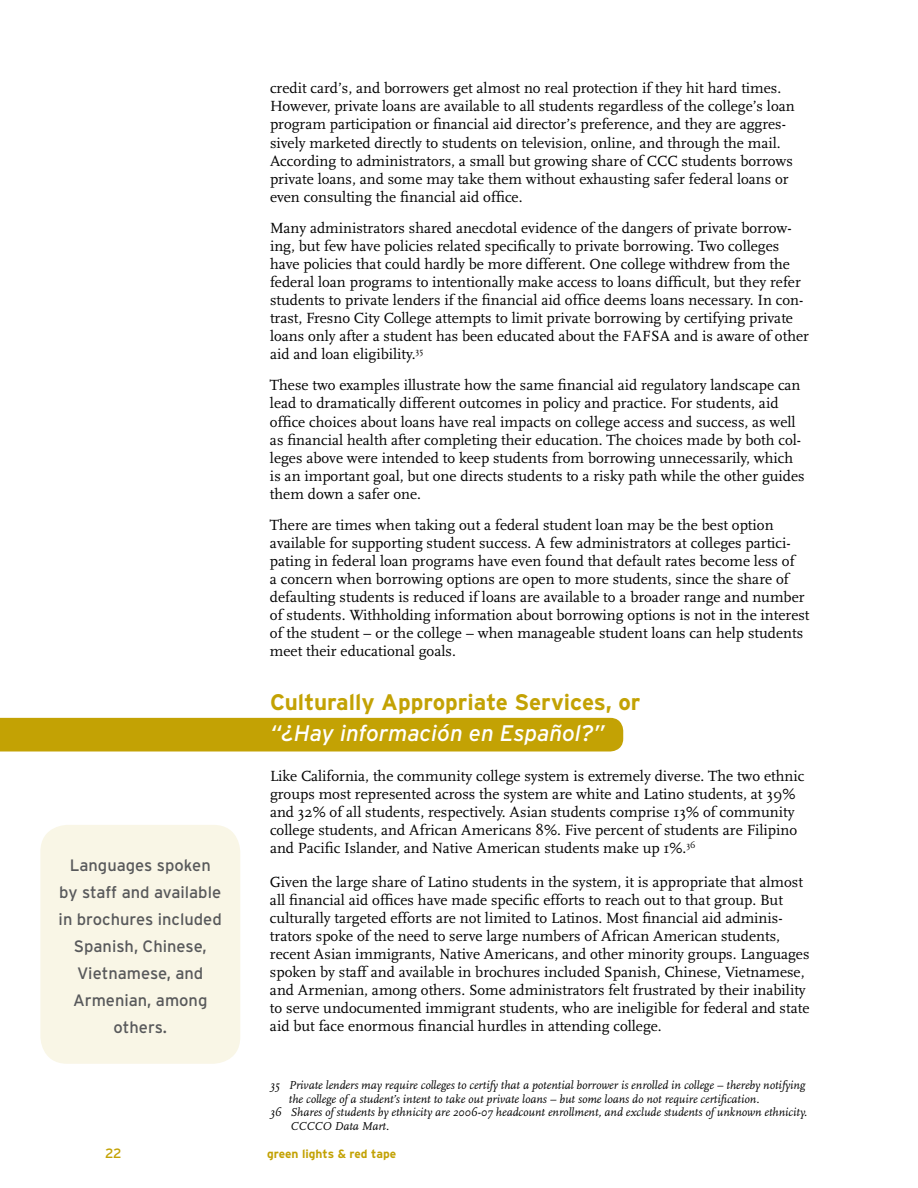
<style>
.page{position:relative;width:918px;height:1188px;background:#fff}
.page>*{position:absolute;margin:0;border:0;box-sizing:border-box;transform-origin:0 0}
.t1{font:700 22.5px/31.5px "Interstate";color:#c3a204}
.t2{font:16.5px/27px "Interstate";color:#58595b;text-align:center}
.t3{font:15.3px/18px "Scala";color:#000}
.t4{font:13.5px "Interstate";color:#c3a204}
.t5{font:italic 12px "Scala";color:#000}
.t6{font:700 12px "Interstate";color:#c3a204}
.s1{font-weight:400;font-style:italic;color:#fff}
</style>
<div class="page">
<div style="left:0;top:718px;width:623px;height:34px;background:#c3a204"></div>
<div style="left:40px;top:825px;width:200px;height:239px;background:#f9f6e6;border-radius:27px"></div>
<p class="t2" style="left:59px;top:852px;width:165px">Languages spoken by staff and available in brochures included<br>Spanish, Chinese,<br>Vietnamese, and<br>Armenian, among others.</p>
<p class="t3" style="left:270px;top:80px;width:526px">credit card’s, and borrowers get almost no real protection if they hit hard times.<br>However, private loans are available to all students regardless of the college’s loan program participation or financial aid director’s preference, and they are aggres&shy;sively marketed directly to students on television, online, and through the mail.<br>According to administrators, a small but growing share of CCC students borrows private loans, and some may take them without exhausting safer federal loans or even consulting the financial aid office.</p>
<p class="t3" style="left:270px;top:219px;width:540px">Many administrators shared anecdotal evidence of the dangers of private borrow&shy;ing, but few have policies related specifically to private borrowing. Two colleges have policies that could hardly be more different. One college withdrew from the federal loan programs to intentionally make access to loans difficult, but they refer students to private lenders if the financial aid office deems loans necessary. In con&shy;trast, Fresno City College attempts to limit private borrowing by certifying private loans only after a student has been educated about the FAFSA and is aware of other aid and loan eligibility.<sup>35</sup></p>
<p class="t3" style="left:270px;top:377px;width:536px">These two examples illustrate how the same financial aid regulatory landscape can lead to dramatically different outcomes in policy and practice. For students, aid office choices about loans have real impacts on college access and success, as well as financial health after completing their education. The choices made by both col&shy;leges above were intended to keep students from borrowing unnecessarily, which is an important goal, but one directs students to a risky path while the other guides them down a safer one.</p>
<p class="t3" style="left:270px;top:516px;width:541px">There are times when taking out a federal student loan may be the best option available for supporting student success. A few administrators at colleges partici&shy;pating in federal loan programs have even found that default rates become less of<br>a concern when borrowing options are open to more students, since the share of defaulting students is reduced if loans are available to a broader range and number of students. Withholding information about borrowing options is not in the interest of the student – or the college – when manageable student loans can help students meet their educational goals.</p>
<p class="t1" style="left:270px;top:686px;width:372px">Culturally Appropriate Services, or <span class="s1">“¿Hay información en Español?”</span></p>
<p class="t3" style="left:270px;top:767px;width:536px">Like California, the community college system is extremely diverse. The two ethnic groups most represented across the system are white and Latino students, at 39% and 32% of all students, respectively. Asian students comprise 13% of community college students, and African Americans 8%. Five percent of students are Filipino and Pacific Islander, and Native American students make up 1%.<sup>36</sup></p>
<p class="t3" style="left:270px;top:874px;width:541px">Given the large share of Latino students in the system, it is appropriate that almost all financial aid offices have made specific efforts to reach out to that group. But culturally targeted efforts are not limited to Latinos. Most financial aid adminis&shy;trators spoke of the need to serve large numbers of African American students, recent Asian immigrants, Native Americans, and other minority groups. Languages spoken by staff and available in brochures included Spanish, Chinese, Vietnamese, and Armenian, among others. Some administrators felt frustrated by their inability to serve undocumented immigrant students, who are ineligible for federal and state aid but face enormous financial hurdles in attending college.</p>
<p class="t5" style="left:270px;top:1079px;width:537px">35 Private lenders may require colleges to certify that a potential borrower is enrolled in college – thereby notifying</p>
<p class="t5" style="left:289px;top:1093px;width:472px">the college of a student’s intent to take out private loans – but some loans do not require certification.</p>
<p class="t5" style="left:270px;top:1106px;width:539px">36 Shares of students by ethnicity are 2006-07 headcount enrollment, and exclude students of unknown ethnicity.</p>
<p class="t5" style="left:290px;top:1120px;width:100px">CCCCO Data Mart.</p>
<p class="t4" style="left:105px;top:1146px;width:18px">22</p>
<p class="t6" style="left:267px;top:1147px;width:131px">green lights &amp; red tape</p>
</div>
